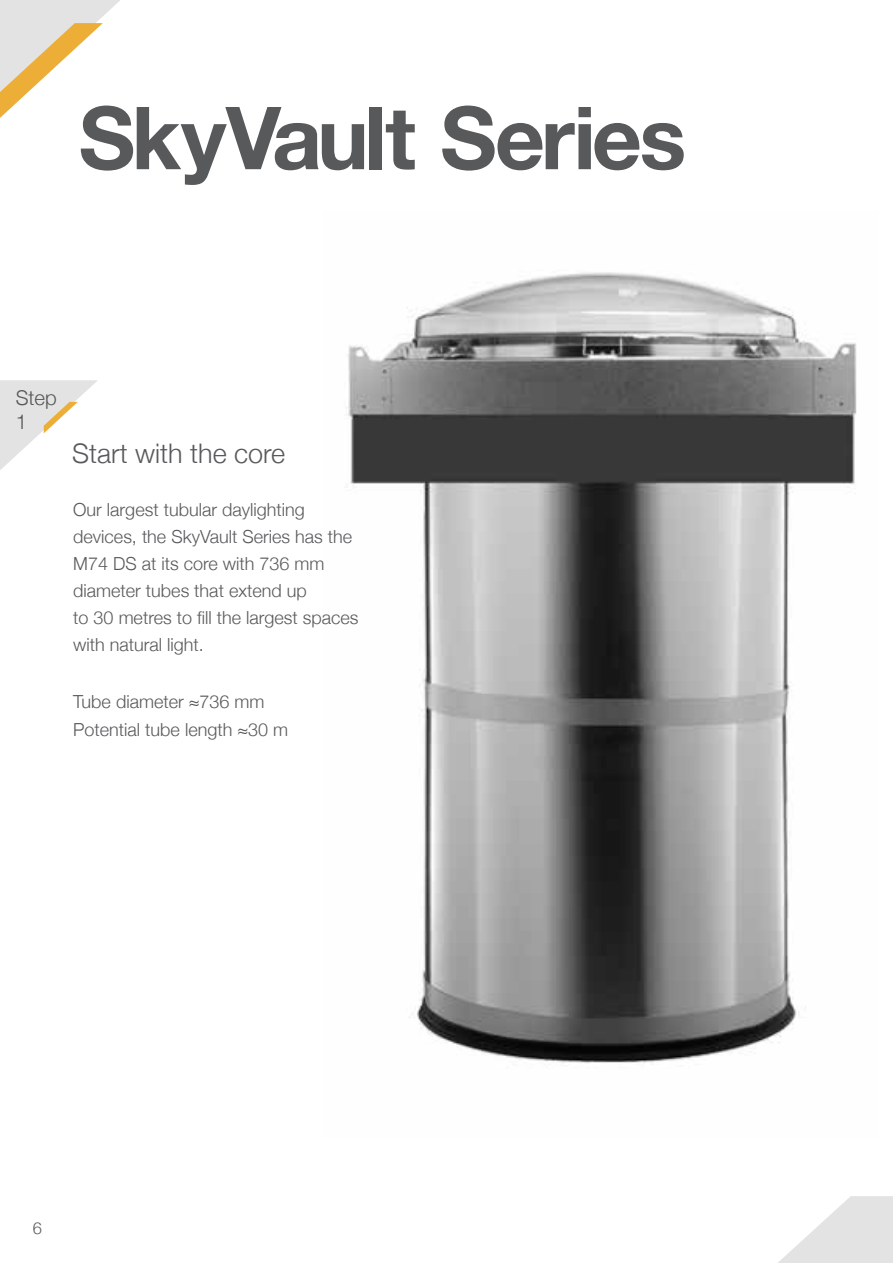
<style>
.page{position:relative;width:893px;height:1263px;background:#fff}
.page>*{position:absolute;margin:0;border:0;box-sizing:border-box;transform-origin:0 0}
.t1{font:700 87.15px "Helvetica Neue";letter-spacing:-.035em;color:#58595b}
.t2{font:300 27px "Helvetica Neue";color:#58595b}
.t3{font:300 20.4px/24.5px "Helvetica Neue";color:#58595b}
.t4{font:300 18px/27px "Helvetica Neue";color:#58595b}
.t5{font:300 16.5px "Helvetica Neue";color:#58595b}
</style>
<div class="page">
<img style="left:346px;top:272px;width:511px;height:791px">
<svg style="left:0;top:380px;width:98px;height:90px"></svg>
<svg style="left:778px;top:1196px;width:115px;height:67px"></svg>
<svg style="left:0;top:0;width:120px;height:118px"></svg>
<h1 class="t1" style="left:79px;top:70px;width:609px">SkyVault Series</h1>
<p class="t3" style="left:16px;top:384px;width:43px">Step<br>1</p>
<h2 class="t2" style="left:72px;top:431px;width:215px">Start with the core</h2>
<p class="t4" style="left:73px;top:495px;width:287px">Our largest tubular daylighting devices, the SkyVault Series has the<br>M74 DS at its core with 736 mm diameter tubes that extend up<br>to 30 metres to fill the largest spaces with natural light.</p>
<p class="t4" style="left:73px;top:686px;width:216px;line-height:28.5px">Tube diameter ≈736 mm<br>Potential tube length ≈30 m</p>
<p class="t5" style="left:33px;top:1215px;width:11px">6</p>
</div>
